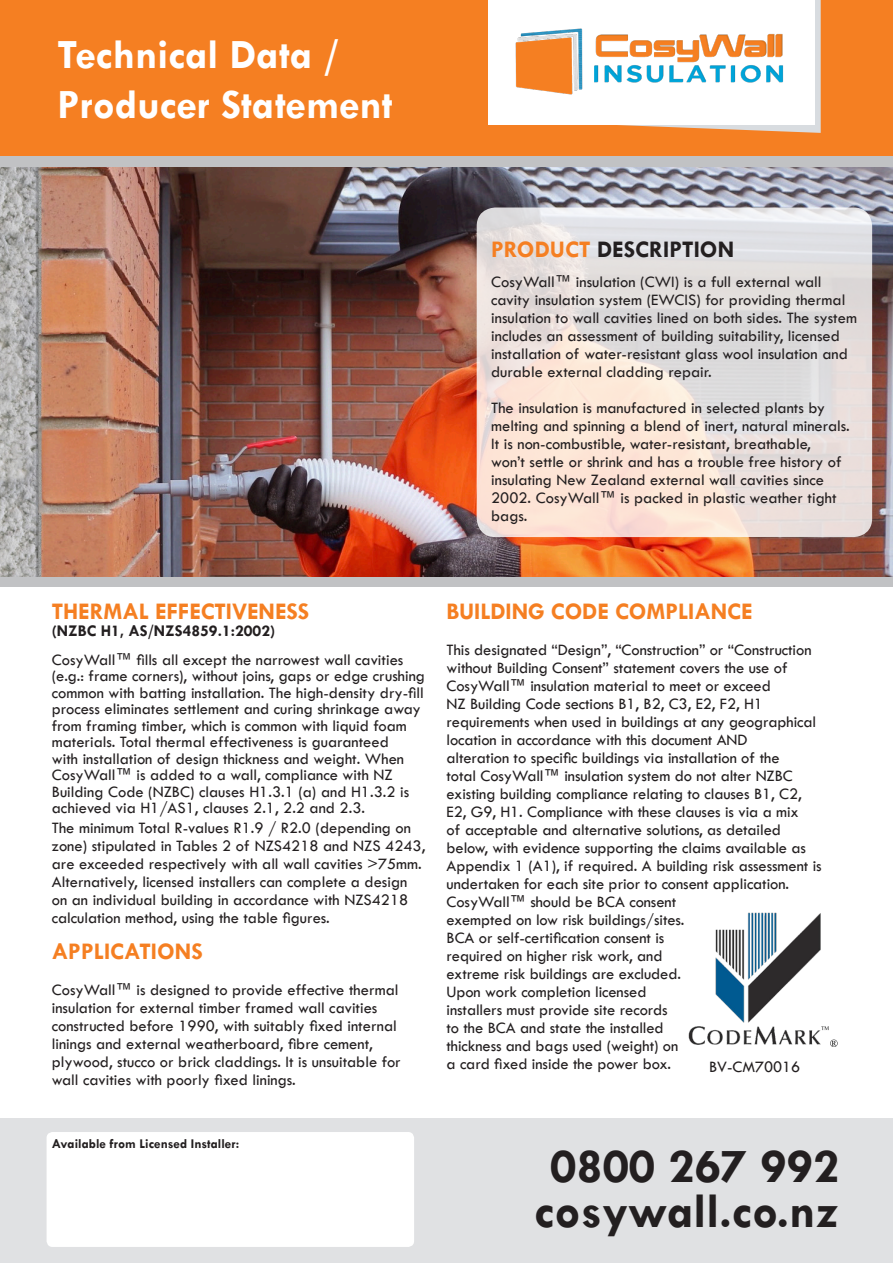
<style>
.page{position:relative;width:893px;height:1263px;background:#fff}
.page>*{position:absolute;margin:0;border:0;box-sizing:border-box;transform-origin:0 0}
.Domain_name{font:700 49.5px "Tw Cen";color:#231f20}
.Headline_2{font:700 42px/50.4px "Tw Cen";color:#fff}
.Headline_3{font:700 24px "Tw Cen";letter-spacing:-.005em;color:#f57f22}
.Headline_3-2{font:700 24px "Tw Cen";color:#231f20}
.Headline_3-3{font:16.5px/18px "Tw Cen";color:#231f20}
.t1{font:700 16.5px "Tw Cen";color:#231f20}
.t2{font:16.5px "Tw Cen";letter-spacing:-.005em;color:#221e1f}
.t3{font:700 13.5px "Tw Cen";color:#231f20}
.s1{color:#f57f22}
</style>
<div class="page">
<div style="left:0;top:0;width:893px;height:157px;background:#f57f22"></div>
<div style="left:0;top:156px;width:893px;height:14px;background:#c1c2c4"></div>
<div style="left:0;top:575px;width:893px;height:12px;background:#c1c2c4"></div>
<svg style="left:618px;top:0;width:203px;height:133px"></svg>
<div style="left:488px;top:0;width:326px;height:125px;background:#fff"></div>
<img style="left:492px;top:18px;width:315px;height:107px">
<img style="left:0;top:168px;width:893px;height:408px">
<div style="left:0;top:1119px;width:893px;height:144px;background:#e0e1e3"></div>
<svg style="left:477px;top:207px;width:395px;height:330px;background:#ebe0dc"></svg>
<div style="left:47px;top:1132px;width:367px;height:115px;background:#fff;border-radius:6px"></div>
<img style="left:688px;top:912px;width:150px;height:135px">
<p class="Headline_2" style="left:57px;top:28px;width:337px">Technical Data /<br>Producer Statement</p>
<p class="Headline_3-2" style="left:491px;top:235px;width:245px"><span class="s1">PRODUCT</span> DESCRIPTION</p>
<p class="Headline_3-3" style="left:491px;top:272px;width:367px">CosyWall™ insulation (CWI) is a full external wall cavity insulation system (EWCIS) for providing thermal insulation to wall cavities lined on both sides. The system includes an assessment of building suitability, licensed installation of water-resistant glass wool insulation and durable external cladding repair.</p>
<p class="Headline_3-3" style="left:491px;top:398px;width:360px">The insulation is manufactured in selected plants by melting and spinning a blend of inert, natural minerals.<br>It is non-combustible, water-resistant, breathable,<br>won’t settle or shrink and has a trouble free history of insulating New Zealand external wall cavities since 2002. CosyWall™ is packed in plastic weather tight bags.</p>
<p class="Headline_3" style="left:52px;top:597px;width:259px">THERMAL EFFECTIVENESS</p>
<p class="t1" style="left:52px;top:620px;width:225px">(NZBC H1, AS/NZS4859.1:2002)</p>
<p class="Headline_3-3" style="left:52px;top:651px;width:375px;line-height:16.5px">CosyWall™ fills all except the narrowest wall cavities (e.g.: frame corners), without joins, gaps or edge crushing common with batting installation. The high-density dry-fill process eliminates settlement and curing shrinkage away from framing timber, which is common with liquid foam materials. Total thermal effectiveness is guaranteed<br>with installation of design thickness and weight. When CosyWall™ is added to a wall, compliance with NZ Building Code (NZBC) clauses H1.3.1 (a) and H1.3.2 is achieved via H1/AS1, clauses 2.1, 2.2 and 2.3.</p>
<p class="Headline_3-3" style="left:52px;top:818px;width:375px">The minimum Total R-values R1.9 / R2.0 (depending on zone) stipulated in Tables 2 of NZS4218 and NZS 4243, are exceeded respectively with all wall cavities &gt;75mm.<br>Alternatively, licensed installers can complete a design on an individual building in accordance with NZS4218 calculation method, using the table figures.</p>
<p class="Headline_3" style="left:52px;top:937px;width:152px">APPLICATIONS</p>
<p class="Headline_3-3" style="left:52px;top:980px;width:348px">CosyWall™ is designed to provide effective thermal insulation for external timber framed wall cavities</p>
<p class="Headline_3-3" style="left:52px;top:1016px;width:350px">constructed before 1990, with suitably fixed internal linings and external weatherboard, fibre cement, plywood, stucco or brick claddings. It is unsuitable for wall cavities with poorly fixed linings.</p>
<p class="t3" style="left:52px;top:1135px;width:189px">Available from Licensed Installer:</p>
<p class="Headline_3" style="left:447px;top:597px;width:307px">BUILDING CODE COMPLIANCE</p>
<p class="Headline_3-3" style="left:447px;top:641px;width:377px">This designated “Design”, “Construction” or “Construction without Building Consent” statement covers the use of CosyWall™ insulation material to meet or exceed<br>NZ Building Code sections B1, B2, C3, E2, F2, H1 requirements when used in buildings at any geographical location in accordance with this document AND<br>alteration to specific buildings via installation of the<br>total CosyWall™ insulation system do not alter NZBC existing building compliance relating to clauses B1, C2, E2, G9, H1. Compliance with these clauses is via a mix<br>of acceptable and alternative solutions, as detailed below, with evidence supporting the claims available as Appendix 1 (A1), if required. A building risk assessment is undertaken for each site prior to consent application.</p>
<p class="Headline_3-3" style="left:447px;top:893px;width:231px">CosyWall™ should be BCA consent</p>
<p class="Headline_3-3" style="left:447px;top:911px;width:239px">exempted on low risk buildings/sites.</p>
<p class="Headline_3-3" style="left:447px;top:929px;width:219px">BCA or self-certification consent is</p>
<p class="Headline_3-3" style="left:447px;top:947px;width:217px">required on higher risk work, and</p>
<p class="Headline_3-3" style="left:447px;top:965px;width:236px">extreme risk buildings are excluded.</p>
<p class="Headline_3-3" style="left:447px;top:983px;width:201px">Upon work completion licensed</p>
<p class="Headline_3-3" style="left:447px;top:1001px;width:223px">installers must provide site records</p>
<p class="Headline_3-3" style="left:447px;top:1019px;width:219px">to the BCA and state the installed</p>
<p class="Headline_3-3" style="left:447px;top:1037px;width:233px">thickness and bags used (weight) on</p>
<p class="Headline_3-3" style="left:447px;top:1055px;width:226px">a card fixed inside the power box.</p>
<p class="t2" style="left:709px;top:1057px;width:93px">BV-CM70016</p>
<p class="Domain_name" style="left:550px;top:1137px;width:291px">0800 267 992</p>
<p class="Domain_name" style="left:534px;top:1182px;width:306px">cosywall.co.nz</p>
</div>
